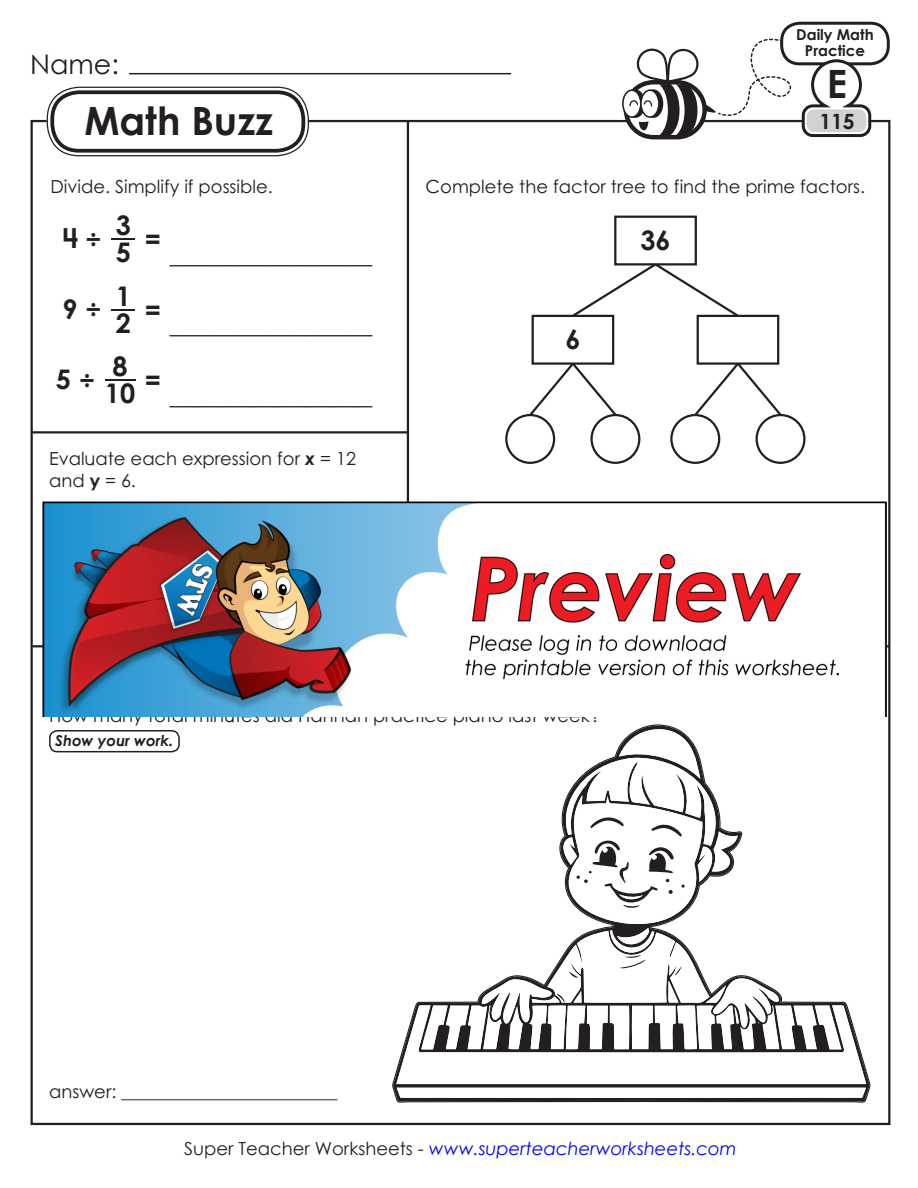
<style>
.page{position:relative;width:918px;height:1188px;background:#fff}
.page>*{position:absolute;margin:0;border:0;box-sizing:border-box;transform-origin:0 0}
.t1{font:700 39px "Century Gothic 2";color:#231f20}
.t2{font:700 27px/27px "Century STW4";color:#231f20}
.t3{font:27px "Century Gothic 2";color:#231f20}
.t4{font:700 21px "Century Gothic 2";color:#231f20}
.t5{font:18px/21.6px "Century STW4";color:#231f20}
.t6{font:italic 18px "Century Gothic 2";color:#00f}
.t7{font:700 15px/15.8px "Century Gothic 2";color:#231f20;text-align:center}
.t8{font:italic 700 15px "Century STW4";color:#231f20}
.s1{font-family:"Open Sans"}
.s2{font-weight:700;font-style:italic}
.s3{font-weight:700}
.s4{font-style:normal;color:#231f20}
</style>
<div class="page">
<hr style="left:129px;top:73px;width:382px;height:1px;background:#231f20">
<div style="left:780px;top:22px;width:110px;height:43px;border:3px solid #231f20;border-radius:18px"></div>
<svg style="left:800px;top:59px;width:73px;height:78px"></svg>
<div style="left:807px;top:109px;width:59px;height:23px;background:#d1d2d4;border-radius:8px"></div>
<svg style="left:622px;top:38px;width:171px;height:101px"></svg>
<div style="left:47px;top:87px;width:262px;height:69px;border:8px solid #fff;border-radius:28px"></div>
<div style="left:50px;top:90px;width:255px;height:63px;background:#fff;border-radius:28px"></div>
<div style="left:47px;top:87px;width:262px;height:69px;border:1px solid #231f20;border-radius:32px"></div>
<div style="left:50px;top:90px;width:255px;height:63px;border:4px solid #231f20;border-radius:27px"></div>
<hr style="left:31px;top:431px;width:377px;height:3px;background:#231f20">
<hr style="left:407px;top:122px;width:2px;height:525px;background:#231f20">
<hr style="left:32px;top:645px;width:858px;height:2px;background:#231f20">
<div style="left:49px;top:730px;width:131px;height:22px;border:2px solid #231f20;border-radius:8px"></div>
<svg style="left:111px;top:239px;width:24px;height:1px"></svg>
<hr style="left:111px;top:309px;width:24px;height:2px;background:#231f20">
<hr style="left:105px;top:380px;width:30px;height:1px;background:#231f20">
<div style="left:614px;top:216px;width:83px;height:50px;border:2px solid #231f20"></div>
<div style="left:697px;top:315px;width:82px;height:50px;border:2px solid #231f20"></div>
<div style="left:532px;top:315px;width:82px;height:50px;border:2px solid #231f20"></div>
<div style="left:756px;top:414px;width:50px;height:50px;border:2px solid #231f20;border-radius:50%"></div>
<div style="left:590px;top:414px;width:50px;height:50px;border:2px solid #231f20;border-radius:50%"></div>
<div style="left:670px;top:414px;width:50px;height:50px;border:2px solid #231f20;border-radius:50%"></div>
<div style="left:505px;top:414px;width:50px;height:50px;border:2px solid #231f20;border-radius:50%"></div>
<svg style="left:570px;top:261px;width:171px;height:58px"></svg>
<svg style="left:692px;top:360px;width:92px;height:58px"></svg>
<svg style="left:527px;top:360px;width:92px;height:58px"></svg>
<svg style="left:393px;top:724px;width:476px;height:378px"></svg>
<svg style="left:396px;top:729px;width:470px;height:369px"></svg>
<img style="left:35px;top:484px;width:852px;height:232px">
<h2 class="t3" style="left:30px;top:45px;width:90px">Name:</h2>
<p class="t7" style="left:796px;top:26px;width:79px">Daily Math<br>Practice</p>
<h1 class="t1" style="left:827px;top:54px;width:22px">E</h1>
<h1 class="t1" style="left:84px;top:92px;width:190px">Math Buzz</h1>
<p class="t4" style="left:819px;top:105px;width:37px">115</p>
<p class="t5" style="left:51px;top:175px;width:224px">Divide. Simplify if possible.</p>
<h2 class="t2" style="left:116px;top:211px;width:17px">3<br>5</h2>
<h2 class="t2" style="left:62px;top:224px;width:40px">4 <span class="s1">÷</span></h2>
<h2 class="t2" style="left:145px;top:225px;width:18px">=</h2>
<h2 class="t2" style="left:170px;top:238px;width:204px">_______________</h2>
<h2 class="t2" style="left:62px;top:294px;width:40px">9 <span class="s1">÷</span></h2>
<h2 class="t2" style="left:116px;top:281px;width:17px">1<br>2</h2>
<h2 class="t2" style="left:56px;top:365px;width:40px">5 <span class="s1">÷</span></h2>
<h2 class="t2" style="left:105px;top:352px;width:32px">8<br>10</h2>
<h2 class="t2" style="left:145px;top:295px;width:18px">=</h2>
<h2 class="t2" style="left:170px;top:309px;width:204px">_______________</h2>
<h2 class="t2" style="left:145px;top:366px;width:18px">=</h2>
<h2 class="t2" style="left:170px;top:379px;width:204px">_______________</h2>
<p class="t5" style="left:49px;top:448px;width:308px">Evaluate each expression for <span class="s2">x</span> = 12 and <span class="s3">y</span> = 6.</p>
<p class="t5" style="left:426px;top:175px;width:441px">Complete the factor tree to find the prime factors.</p>
<h2 class="t2" style="left:565px;top:325px;width:17px">6</h2>
<h2 class="t2" style="left:641px;top:225px;width:32px">36</h2>
<p class="t5" style="left:49px;top:705px;width:553px">How many total minutes did Hannah practice piano last week?</p>
<p class="t8" style="left:55px;top:729px;width:120px">Show your work.</p>
<p class="t5" style="left:49px;top:1080px;width:290px">answer: ________________________</p>
<p class="t6" style="left:184px;top:1136px;width:554px"><span class="s4">Super Teacher Worksheets -</span> www.superteacherworksheets.com</p>
</div>
